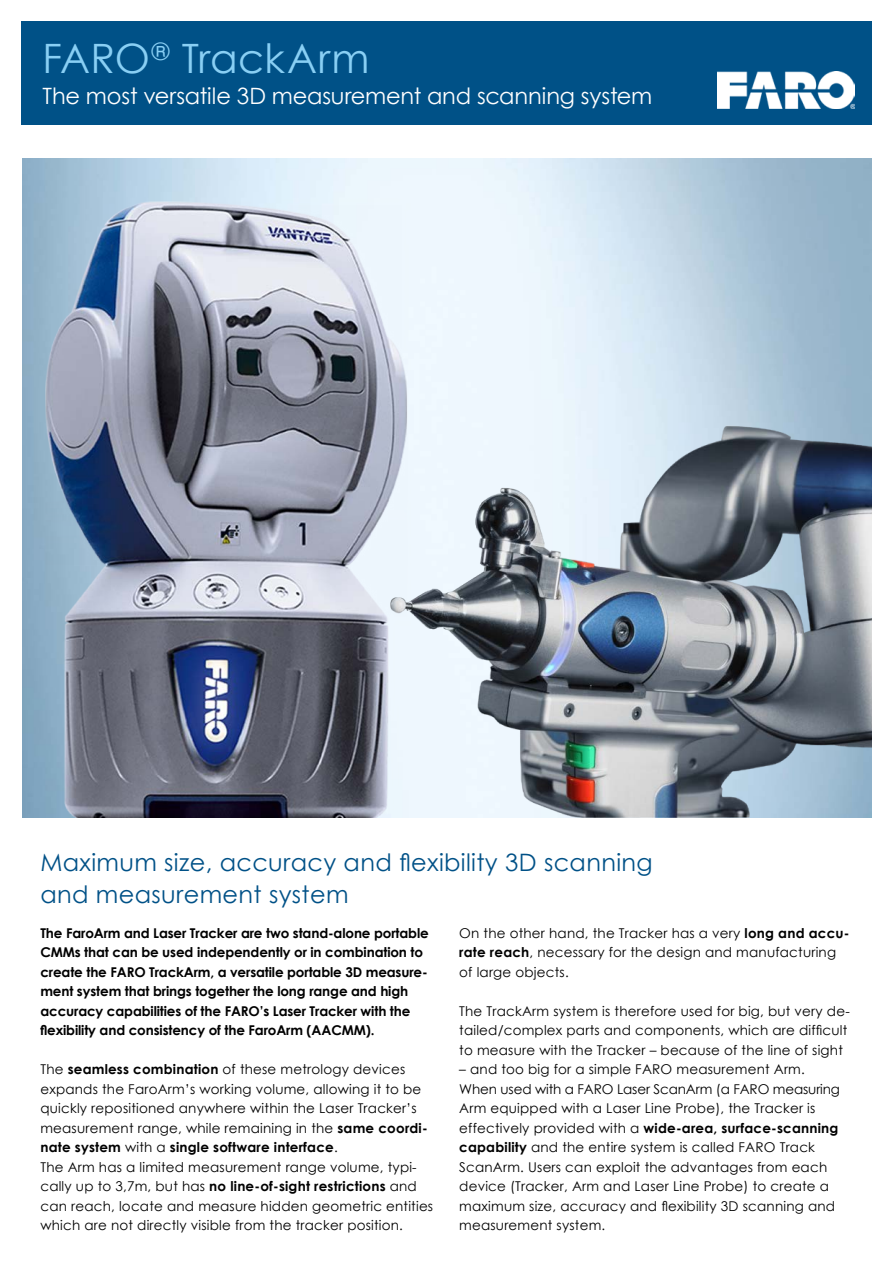
<style>
.page{position:relative;width:893px;height:1263px;background:#fff}
.page>*{position:absolute;margin:0;border:0;box-sizing:border-box;transform-origin:0 0}
.t1{font:40.5px "Century Gothic";letter-spacing:.005em;color:#89cff4}
.t2{font:24px/31.5px "Century Gothic";letter-spacing:.015em;color:#005187}
.t3{font:22.5px "Century Gothic";letter-spacing:-.005em;color:#fff}
.t4{font:13.5px/19.5px "Century Gothic";letter-spacing:.015em;color:#000}
.t5{font:700 13.5px/19.5px "Century Gothic";letter-spacing:-.01em;color:#000}
.s1{font-weight:700}
</style>
<div class="page">
<img style="left:32px;top:189px;width:404px;height:628px">
<img style="left:354px;top:222px;width:518px;height:595px">
<div style="left:21px;top:21px;width:851px;height:104px;background:#005187"></div>
<img style="left:718px;top:71px;width:137px;height:37px">
<h1 class="t1" style="left:43px;top:30px;width:328px">FARO<sup>®</sup> TrackArm</h1>
<h3 class="t3" style="left:43px;top:81px;width:611px">The most versatile 3D measurement and scanning system</h3>
<h2 class="t2" style="left:40px;top:846px;width:614px">Maximum size, accuracy and flexibility 3D scanning and measurement system</h2>
<p class="t5" style="left:40px;top:923px;width:390px">The FaroArm and Laser Tracker are two stand-alone portable CMMs that can be used independently or in combination to create the FARO TrackArm, a versatile portable 3D measure&shy;ment system that brings together the long range and high accuracy capabilities of the FARO’s Laser Tracker with the flexibility and consistency of the FaroArm (AACMM).</p>
<p class="t4" style="left:40px;top:1059px;width:394px">The <span class="s1">seamless combination</span> of these metrology devices expands the FaroArm’s working volume, allowing it to be quickly repositioned anywhere within the Laser Tracker’s measurement range, while remaining in the <span class="s1">same coordi&shy;nate system</span> with a <span class="s1">single software interface</span>.<br>The Arm has a limited measurement range volume, typi&shy;cally up to 3,7m, but has <span class="s1">no line-of-sight restrictions</span> and can reach, locate and measure hidden geometric entities which are not directly visible from the tracker position.</p>
<p class="t4" style="left:459px;top:923px;width:392px">On the other hand, the Tracker has a very <span class="s1">long and accu&shy;rate reach</span>, necessary for the design and manufacturing of large objects.</p>
<p class="t4" style="left:459px;top:1001px;width:392px">The TrackArm system is therefore used for big, but very de&shy;tailed/complex parts and components, which are difficult to measure with the Tracker – because of the line of sight</p>
<p class="t4" style="left:459px;top:1059px;width:382px">– and too big for a simple FARO measurement Arm.<br>When used with a FARO Laser ScanArm (a FARO measuring Arm equipped with a Laser Line Probe), the Tracker is effectively provided with a <span class="s1">wide-area, surface-scanning capability</span> and the entire system is called FARO Track ScanArm. Users can exploit the advantages from each device (Tracker, Arm and Laser Line Probe) to create a maximum size, accuracy and flexibility 3D scanning and measurement system.</p>
</div>
